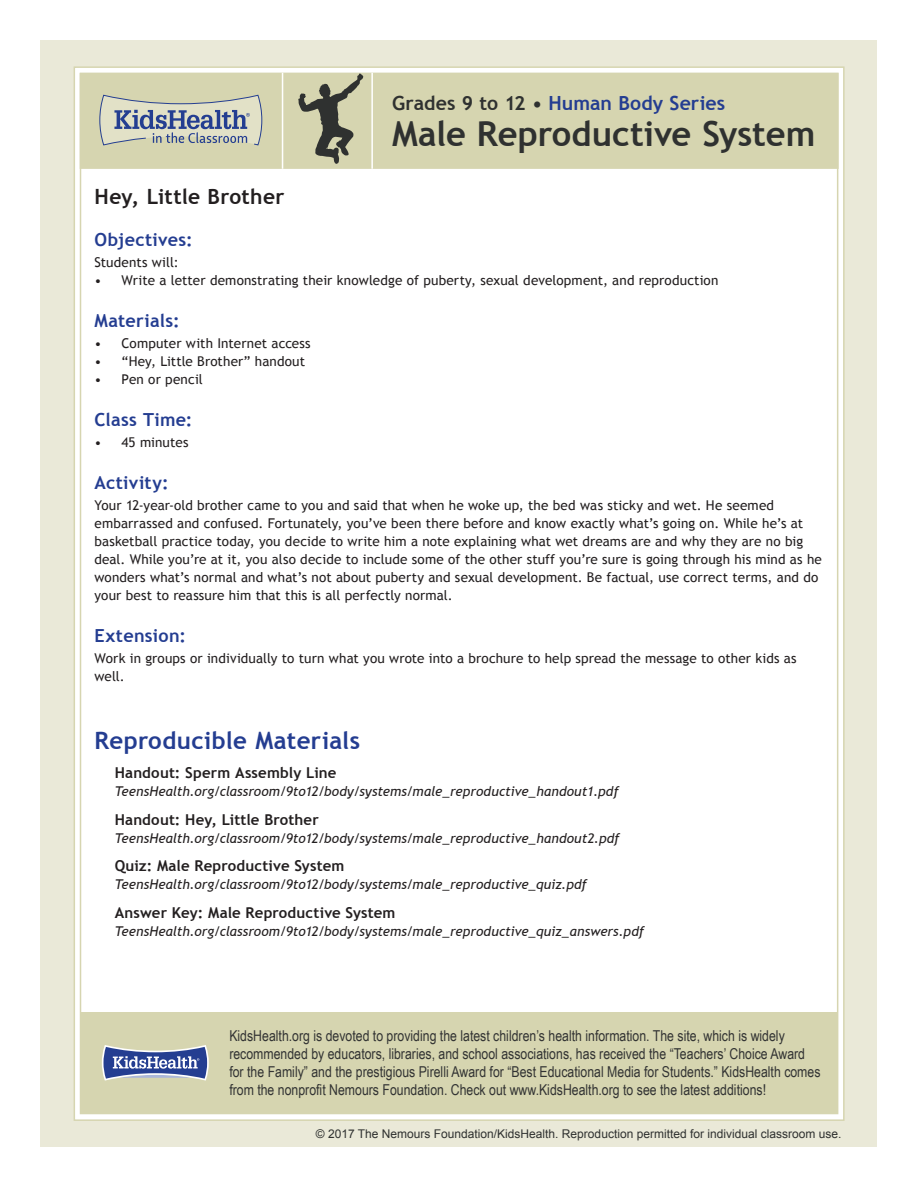
<style>
.page{position:relative;width:918px;height:1188px;background:#fff}
.page>*{position:absolute;margin:0;border:0;box-sizing:border-box;transform-origin:0 0}
.Lesson_Header{font:700 34.5px "Trebuchet MS";color:#2f3130}
.t1{font:700 24px "Trebuchet MS";letter-spacing:.015em;color:#243d91}
.t2{font:700 21px "Trebuchet MS";letter-spacing:.015em;color:#231f20}
.Lesson_Header-2{font:700 19.5px "Trebuchet MS";letter-spacing:.005em;color:#243d91}
.t3{font:700 18px "Trebuchet MS";letter-spacing:.02em;color:#243d91}
.t4{font:15px/18px "Arial Narrow";color:#323333}
.Article_List{font:700 15px "Trebuchet MS";letter-spacing:.01em;color:#231f20}
.Basic_Bulleted_List{font:13.5px/18px "Trebuchet MS";letter-spacing:.01em;color:#231f20}
.Article_List-2{font:italic 13.5px "Trebuchet MS";letter-spacing:.005em;color:#231f20}
.t5{font:12px "Arial";color:#2f3130}
.s1{color:#2f3130}
</style>
<div class="page">
<div style="left:40px;top:40px;width:838px;height:1108px;background:#eae9d8"></div>
<div style="left:74px;top:67px;width:770px;height:1053px;background:#fff"></div>
<div style="left:81px;top:1013px;width:757px;height:100px;background:#d6d5b0"></div>
<svg style="left:102px;top:1045px;width:107px;height:36px"></svg>
<div style="left:81px;top:74px;width:757px;height:94px;background:#d6d5b0"></div>
<div style="left:80px;top:73px;width:759px;height:96px;border:2px solid #d6d5b0"></div>
<svg style="left:99px;top:94px;width:164px;height:52px"></svg>
<hr style="left:371px;top:73px;width:2px;height:96px;background:#fff">
<hr style="left:282px;top:73px;width:1px;height:96px;background:#fff">
<svg style="left:298px;top:74px;width:65px;height:90px"></svg>
<p class="Lesson_Header-2" style="left:392px;top:91px;width:335px"><span class="s1">Grades 9 to 12 •</span> Human Body Series</p>
<p class="Lesson_Header" style="left:392px;top:112px;width:425px">Male Reproductive System</p>
<p class="t2" style="left:94px;top:184px;width:191px">Hey, Little Brother</p>
<p class="t3" style="left:94px;top:229px;width:100px">Objectives:</p>
<p class="Basic_Bulleted_List" style="left:94px;top:254px;width:86px">Students will:</p>
<p class="Basic_Bulleted_List" style="left:94px;top:272px;width:625px">• Write a letter demonstrating their knowledge of puberty, sexual development, and reproduction</p>
<p class="t3" style="left:94px;top:310px;width:87px">Materials:</p>
<p class="Basic_Bulleted_List" style="left:94px;top:335px;width:218px">• Computer with Internet access</p>
<p class="Basic_Bulleted_List" style="left:94px;top:353px;width:212px">• “Hey, Little Brother” handout</p>
<p class="Basic_Bulleted_List" style="left:94px;top:371px;width:110px">• Pen or pencil</p>
<p class="t3" style="left:94px;top:409px;width:100px">Class Time:</p>
<p class="Basic_Bulleted_List" style="left:94px;top:434px;width:95px">• 45 minutes</p>
<p class="t3" style="left:94px;top:472px;width:76px">Activity:</p>
<p class="Basic_Bulleted_List" style="left:94px;top:497px;width:729px">Your 12-year-old brother came to you and said that when he woke up, the bed was sticky and wet. He seemed embarrassed and confused. Fortunately, you’ve been there before and know exactly what’s going on. While he’s at basketball practice today, you decide to write him a note explaining what wet dreams are and why they are no big deal. While you’re at it, you also decide to include some of the other stuff you’re sure is going through his mind as he wonders what’s normal and what’s not about puberty and sexual development. Be factual, use correct terms, and do your best to reassure him that this is all perfectly normal.</p>
<p class="t3" style="left:94px;top:625px;width:93px">Extension:</p>
<p class="Basic_Bulleted_List" style="left:94px;top:650px;width:704px">Work in groups or individually to turn what you wrote into a brochure to help spread the message to other kids as well.</p>
<p class="t1" style="left:94px;top:725px;width:267px">Reproducible Materials</p>
<p class="Article_List" style="left:115px;top:763px;width:223px">Handout: Sperm Assembly Line</p>
<p class="Article_List-2" style="left:115px;top:783px;width:506px">TeensHealth.org/classroom/9to12/body/systems/male_reproductive_handout1.pdf</p>
<p class="Article_List" style="left:115px;top:810px;width:206px">Handout: Hey, Little Brother</p>
<p class="Article_List-2" style="left:115px;top:830px;width:506px">TeensHealth.org/classroom/9to12/body/systems/male_reproductive_handout2.pdf</p>
<p class="Article_List" style="left:115px;top:857px;width:231px">Quiz: Male Reproductive System</p>
<p class="Article_List-2" style="left:115px;top:877px;width:474px">TeensHealth.org/classroom/9to12/body/systems/male_reproductive_quiz.pdf</p>
<p class="Article_List" style="left:115px;top:903px;width:282px">Answer Key: Male Reproductive System</p>
<p class="Article_List-2" style="left:115px;top:923px;width:531px">TeensHealth.org/classroom/9to12/body/systems/male_reproductive_quiz_answers.pdf</p>
<p class="t4" style="left:229px;top:1026px;width:593px">KidsHealth.org is devoted to providing the latest children’s health information. The site, which is widely recommended by educators, libraries, and school associations, has received the “Teachers’ Choice Award for the Family” and the prestigious Pirelli Award for “Best Educational Media for Students.” KidsHealth comes from the nonprofit Nemours Foundation. Check out www.KidsHealth.org to see the latest additions!</p>
<p class="t5" style="left:316px;top:1126px;width:527px">© 2017 The Nemours Foundation/KidsHealth. Reproduction permitted for individual classroom use.</p>
</div>
